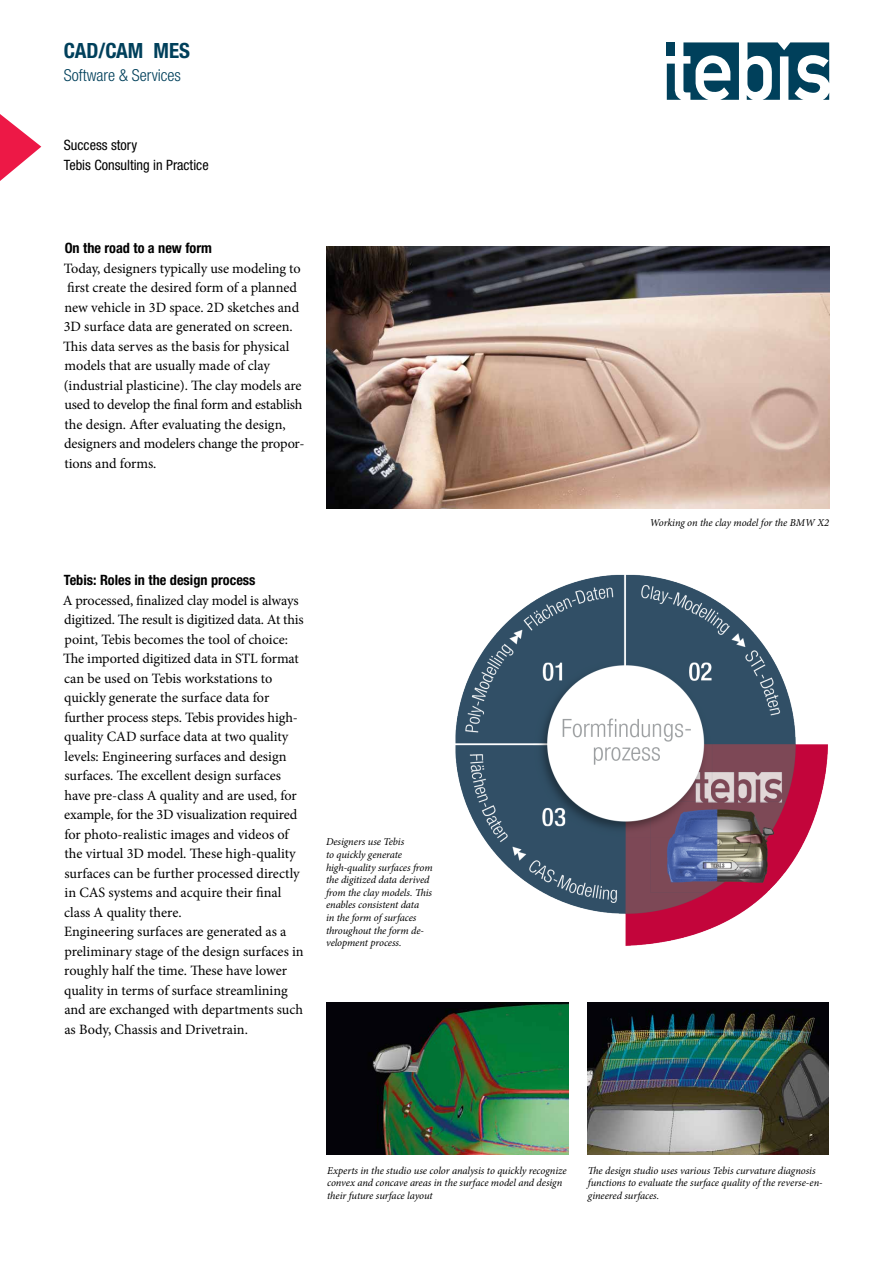
<style>
.page{position:relative;width:893px;height:1263px;background:#fff}
.page>*{position:absolute;margin:0;border:0;box-sizing:border-box;transform-origin:0 0}
.t1{font:700 condensed 21px "Helvetica Neue LT Std";color:#00405b}
.t2{font:300 condensed 16.5px "Helvetica Neue LT Std";color:#00405b}
.t3{font:14.25px/19.5px "Minion Pro";letter-spacing:-.005em;color:#000}
.t4{font:700 condensed 14.25px "Helvetica Neue LT Std";color:#000}
.t5{font:condensed 14.25px/19.5px "Helvetica Neue LT Pro";color:#000}
.t6{font:italic 10.5px/12.6px "Minion Pro";letter-spacing:-.01em;color:#000}
</style>
<div class="page">
<img style="left:326px;top:247px;width:503px;height:261px">
<img style="left:455px;top:574px;width:373px;height:372px">
<img style="left:326px;top:1002px;width:242px;height:152px">
<img style="left:587px;top:1002px;width:242px;height:152px">
<svg style="left:667px;top:43px;width:72px;height:57px"></svg>
<svg style="left:747px;top:43px;width:82px;height:57px"></svg>
<svg style="left:0;top:114px;width:41px;height:67px"></svg>
<h1 class="t1" style="left:64px;top:37px;width:128px">CAD/CAM MES</h1>
<p class="t2" style="left:64px;top:65px;width:119px">Software &amp; Services</p>
<p class="t5" style="left:64px;top:135px;width:146px">Success story<br>Tebis Consulting in Practice</p>
<p class="t4" style="left:65px;top:240px;width:149px">On the road to a new form</p>
<p class="t3" style="left:63px;top:259px;width:243px">Today, designers typically use modeling to first create the desired form of a planned new vehicle in 3D space. 2D sketches and 3D surface data are generated on screen.<br>This data serves as the basis for physical models that are usually made of clay (industrial plasticine). The clay models are used to develop the final form and establish the design. After evaluating the design, designers and modelers change the propor&shy;tions and forms.</p>
<p class="t4" style="left:64px;top:571px;width:193px">Tebis: Roles in the design process</p>
<p class="t3" style="left:63px;top:590px;width:243px">A processed, finalized clay model is always digitized. The result is digitized data. At this point, Tebis becomes the tool of choice:<br>The imported digitized data in STL format can be used on Tebis workstations to quickly generate the surface data for further process steps. Tebis provides high&shy;quality CAD surface data at two quality levels: Engineering surfaces and design surfaces. The excellent design surfaces have pre-class A quality and are used, for example, for the 3D visualization required for photo-realistic images and videos of the virtual 3D model. These high-quality surfaces can be further processed directly in CAS systems and acquire their final class A quality there.<br>Engineering surfaces are generated as a preliminary stage of the design surfaces in roughly half the time. These have lower quality in terms of surface streamlining and are exchanged with departments such as Body, Chassis and Drivetrain.</p>
<p class="t6" style="left:326px;top:836px;width:108px">Designers use Tebis<br>to quickly generate high-quality surfaces from the digitized data derived from the clay models. This enables consistent data<br>in the form of surfaces throughout the form de&shy;velopment process.</p>
<p class="t6" style="left:650px;top:517px;width:181px">Working on the clay model for the BMW X2</p>
<p class="t6" style="left:327px;top:1164px;width:241px">Experts in the studio use color analysis to quickly recognize convex and concave areas in the surface model and design their future surface layout</p>
<p class="t6" style="left:588px;top:1164px;width:236px">The design studio uses various Tebis curvature diagnosis functions to evaluate the surface quality of the reverse-en&shy;gineered surfaces.</p>
</div>
